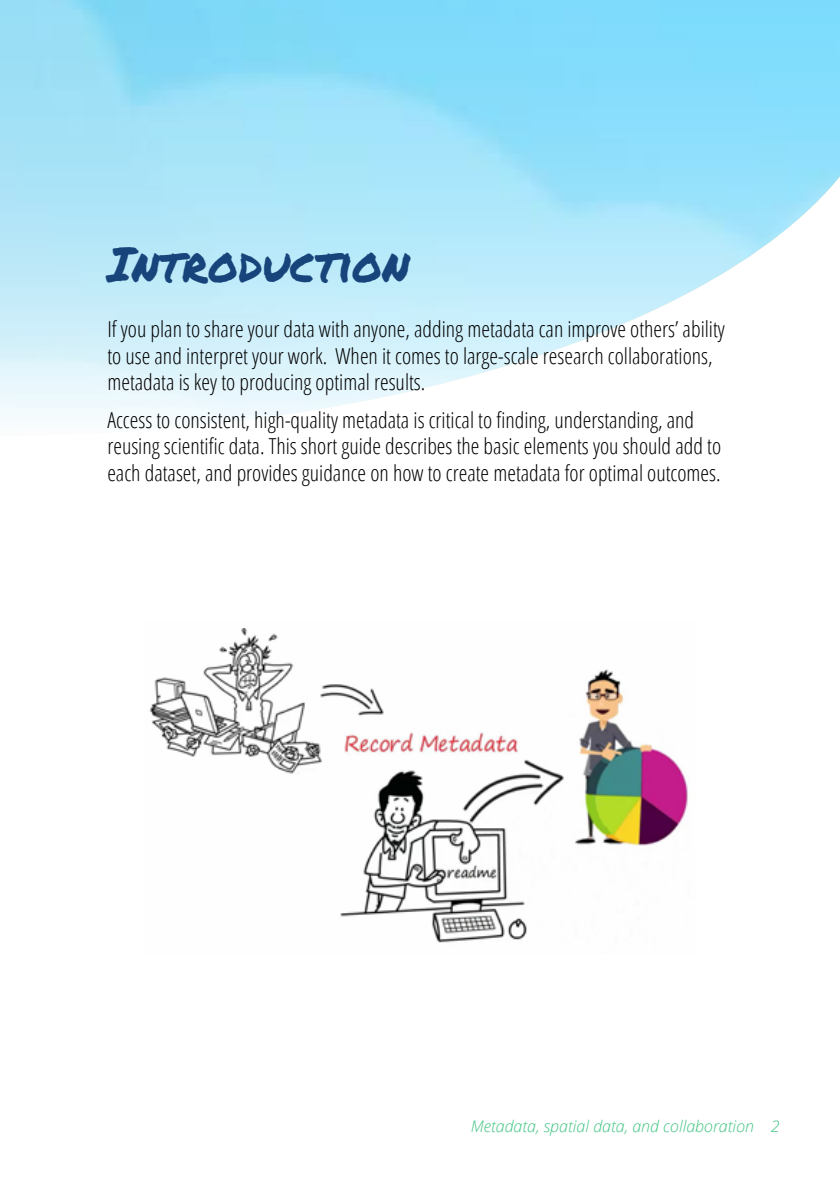
<style>
.page{position:relative;width:840px;height:1191px;background:#fff}
.page>*{position:absolute;margin:0;border:0;box-sizing:border-box;transform-origin:0 0}
.t1{font:48px "Permanent Marker";color:#17447a}
.t2{font:300 22px/26.4px "Open Sans Condensed";color:#000}
.t3{font:italic 300 16px "Open Sans";color:#40c581}
</style>
<div class="page">
<svg style="left:0;top:0;width:839px;height:421px"></svg>
<img style="left:149px;top:628px;width:540px;height:315px">
<h1 class="t1" style="left:107px;top:229px;width:303px">Introduction</h1>
<p class="t2" style="left:107px;top:315px;width:618px">If you plan to share your data with anyone, adding metadata can improve others’ ability to use and interpret your work. When it comes to large-scale research collaborations, metadata is key to producing optimal results.</p>
<p class="t2" style="left:107px;top:406px;width:615px">Access to consistent, high-quality metadata is critical to finding, understanding, and reusing scientific data. This short guide describes the basic elements you should add to each dataset, and provides guidance on how to create metadata for optimal outcomes.</p>
<p class="t3" style="left:470px;top:1115px;width:310px">Metadata, spatial data, and collaboration 2</p>
</div>
